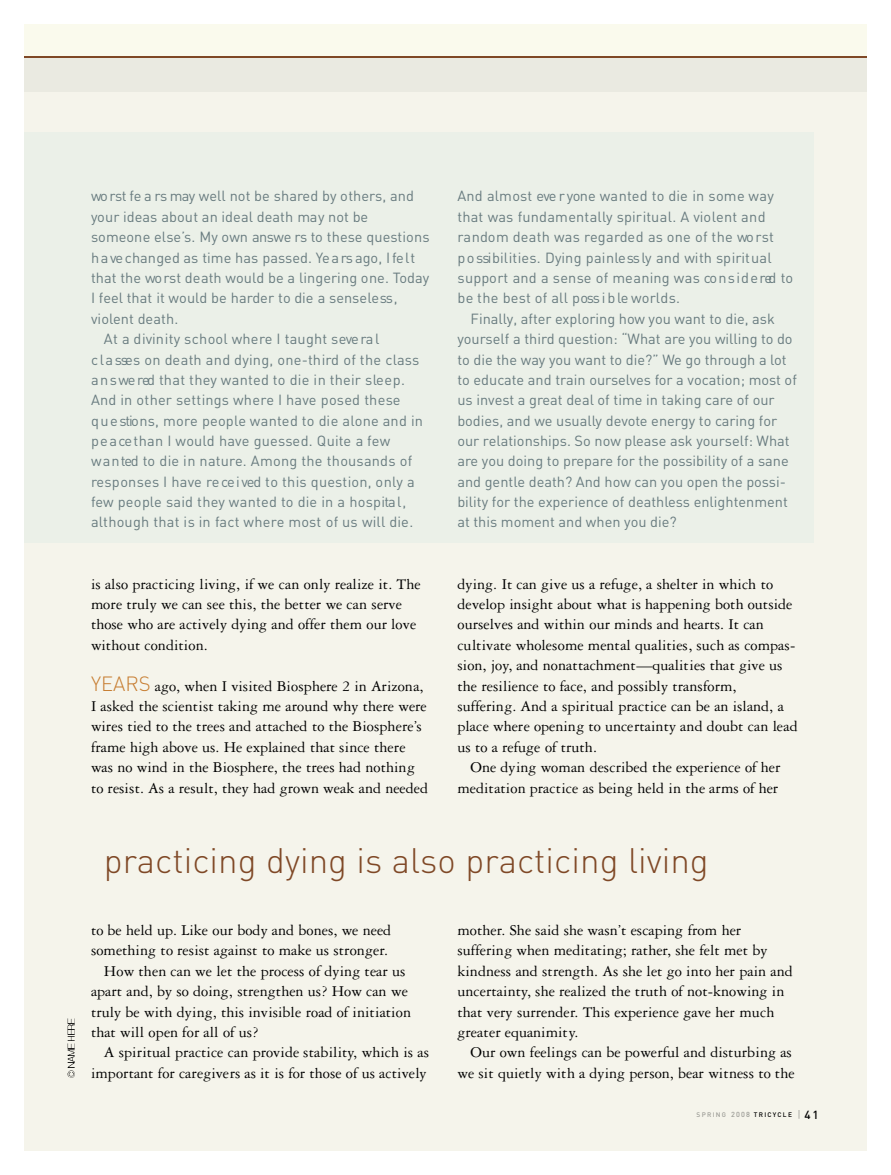
<style>
.page{position:relative;width:891px;height:1175px;background:#fff}
.page>*{position:absolute;margin:0;border:0;box-sizing:border-box;transform-origin:0 0}
.t1{font:300 34.95px "DIN";color:#7f4826}
.t2{font:16.05px/20.4px "Garamond Three";color:#000}
.t3{font:14.55px/20.4px "DIN";color:#687b7f}
.t4{font:500 6.6px "DIN";color:#000}
.s1{font-family:"DIN";font-weight:300;font-size:20.4px;color:#c77d31}
.s2{color:#9d9d97}
.s3{font-size:7.2px;color:#9d9d97}
.s4{font-weight:400;font-size:10.2px;color:#9d9d97}
.s5{font-size:11.7px}
</style>
<div class="page">
<div style="left:24px;top:24px;width:843px;height:1126px;background:#f5f4eb"></div>
<div style="left:24px;top:132px;width:790px;height:410px;background:#ebf0e8"></div>
<svg style="left:67px;top:1019px;width:7px;height:58px"></svg>
<div style="left:24px;top:24px;width:843px;height:60px;background:#fafaed"></div>
<div style="left:24px;top:57px;width:843px;height:35px;background:#eaeae1"></div>
<hr style="left:24px;top:56px;width:843px;height:1px;background:#7f4826">
<p class="t3" style="left:91px;top:187px;width:325px">wo rst fe a rs may well not be shared by others, and</p>
<p class="t3" style="left:91px;top:207px;width:279px">your ideas about an ideal death may not be</p>
<p class="t3" style="left:91px;top:228px;width:340px">someone else’s. My own answe rs to these questio n s</p>
<p class="t3" style="left:91px;top:248px;width:326px">h a ve changed as time has passed. Ye a rs ago, I fe l t</p>
<p class="t3" style="left:91px;top:269px;width:340px">that the wo rst death would be a lingering one. To d a y</p>
<p class="t3" style="left:91px;top:289px;width:308px">I feel that it would be harder to die a sensele ss ,</p>
<p class="t3" style="left:91px;top:309px;width:89px">v io lent death.</p>
<p class="t3" style="left:104px;top:330px;width:277px">At a divinity school where I taught seve ra l</p>
<p class="t3" style="left:91px;top:350px;width:330px">c l a sses on death and dying, one-third of the class</p>
<p class="t3" style="left:91px;top:371px;width:316px">a n s we red that they wanted to die in their sle e p .</p>
<p class="t3" style="left:91px;top:391px;width:311px">And in other settings where I have posed these</p>
<p class="t3" style="left:91px;top:411px;width:334px">q u e stions, more people wanted to die alone and in</p>
<p class="t3" style="left:91px;top:432px;width:301px">p e a ce than I would have guessed. Quite a few</p>
<p class="t3" style="left:91px;top:452px;width:323px">w a n ted to die in nature. Among the thousands of</p>
<p class="t3" style="left:91px;top:473px;width:325px">responses I have re ce i ved to this question, only a</p>
<p class="t3" style="left:91px;top:493px;width:317px">few people said they wanted to die in a hospita l ,</p>
<p class="t3" style="left:91px;top:513px;width:324px">although that is in fact where most of us will die.</p>
<p class="t2" style="left:91px;top:575px;width:331px">is also practicing living, if we can only realize it. The more truly we can see this, the better we can serve those who are actively dying and offer them our love without condition.</p>
<p class="t2" style="left:91px;top:677px;width:339px"><span class="s1">YEARS</span> ago, when I visited Biosphere 2 in Arizona, I asked the scientist taking me around why there were wires tied to the trees and attached to the Biosphere’s frame high above us. He explained that since there was no wind in the Biosphere, the trees had nothing to resist. As a result, they had grown weak and needed</p>
<p class="t3" style="left:457px;top:187px;width:337px">And almost eve r yone wanted to die in some way that was fundamenta lly spiritual. A violent and random death was re g a rded as one of the wo rst<br>p o ssibilities. Dying painle ss ly and with spiritual support and a sense of meaning was co n s i d e red to be the best of all poss i b le worlds.</p>
<p class="t3" style="left:457px;top:309px;width:341px;text-indent:13px">Finally, after exploring how you want to die, ask yourself a third question: “What are you willing to do to die the way you want to die?” We go through a lot to educate and train ourselves for a vocation; most of us invest a great deal of time in taking care of our bodies, and we usually devote energy to caring for our relationships. So now please ask yourself: What are you doing to prepare for the possibility of a sane and gentle death? And how can you open the possi&shy;bility for the experience of deathless enlightenment at this moment and when you die?</p>
<p class="t2" style="left:457px;top:575px;width:342px">dying. It can give us a refuge, a shelter in which to develop insight about what is happening both outside ourselves and within our minds and hearts. It can cultivate wholesome mental qualities, such as compas&shy;sion, joy, and nonattachment—qualities that give us the resilience to face, and possibly transform, suffering. And a spiritual practice can be an island, a place where opening to uncertainty and doubt can lead us to a refuge of truth.</p>
<p class="t2" style="left:457px;top:758px;width:325px;text-align:right">One dying woman described the experience of her meditation practice as being held in the arms of her</p>
<h1 class="t1" style="left:104px;top:846px;width:606px">practicing dying is also practicing living</h1>
<p class="t2" style="left:91px;top:921px;width:302px">to be held up. Like our body and bones, we need</p>
<p class="t2" style="left:91px;top:941px;width:298px">something to resist against to make us stronger.</p>
<p class="t2" style="left:104px;top:962px;width:303px">How then can we let the process of dying tear us</p>
<p class="t2" style="left:91px;top:982px;width:319px">apart and, by so doing, strengthen us? How can we</p>
<p class="t2" style="left:91px;top:1002px;width:322px">truly be with dying, this invisible road of initiation</p>
<p class="t2" style="left:91px;top:1023px;width:169px">that will open for all of us?</p>
<p class="t2" style="left:104px;top:1043px;width:327px">A spiritual practice can provide stability, which is as</p>
<p class="t2" style="left:91px;top:1064px;width:337px">important for caregivers as it is for those of us actively</p>
<p class="t2" style="left:457px;top:921px;width:337px">m o th e r. She said she wasn’t escaping from her suffering when meditating; rather, she felt met by kindness and strength. As she let go into her pain and u n c e rta in ty, she realized the truth of not-knowing in that very surrender. This experience gave her much greater equanimity.</p>
<p class="t2" style="left:457px;top:1043px;width:339px;text-align:right">Our own feelings can be powerful and disturbing as we sit quietly with a dying person, bear witness to the</p>
<p class="t4" style="left:697px;top:1112px;width:124px"><span class="s2">S P R I N G</span> <span class="s3">2 0 0 8</span> T R I CYC LE <span class="s4">|</span><span class="s5">4 1</span></p>
</div>
